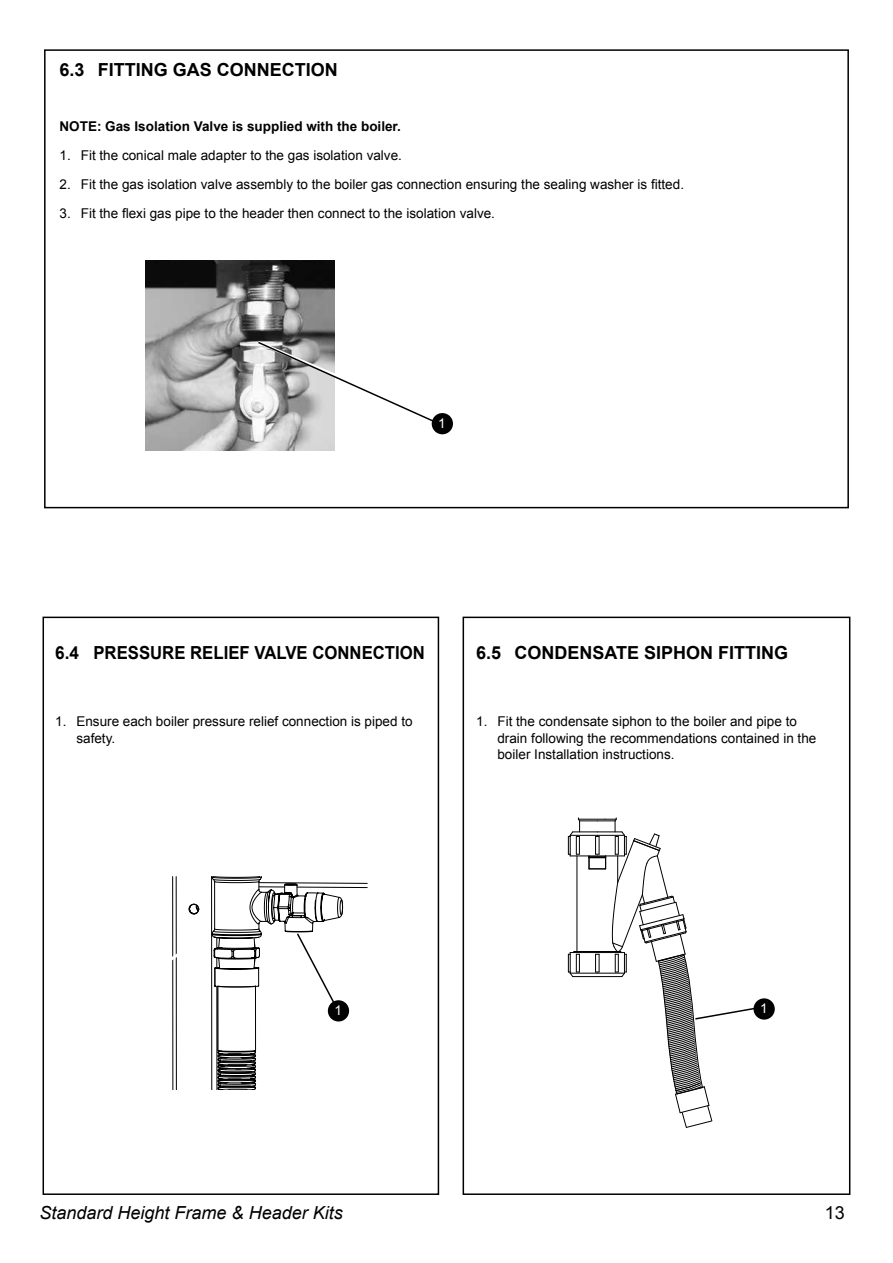
<style>
.page{position:relative;width:893px;height:1263px;background:#fff}
.page>*{position:absolute;margin:0;border:0;box-sizing:border-box;transform-origin:0 0}
.t1{font:700 18px "Arial";color:#000}
.t2{font:700 18px "Arial";color:#000;scale:.95 1}
.t3{font:italic 18px "Arial";color:#000}
.t4{font:18px "Arial";color:#000}
.t5{font:13.5px/16.2px "Arial";color:#000}
.t6{font:700 13.5px "Arial";color:#000}
.t7{font:13.5px "Arial";color:#fff}
</style>
<div class="page">
<img style="left:145px;top:260px;width:190px;height:191px">
<svg style="left:254px;top:338px;width:199px;height:105px"></svg>
<div style="left:432px;top:413px;width:21px;height:21px;background:#000;border-radius:50%"></div>
<div style="left:44px;top:49px;width:805px;height:459px;border:2px solid #000"></div>
<div style="left:43px;top:617px;width:396px;height:578px;border:2px solid #000"></div>
<div style="left:463px;top:617px;width:387px;height:578px;border:2px solid #000"></div>
<svg style="left:172px;top:876px;width:196px;height:214px"></svg>
<div style="left:328px;top:1000px;width:21px;height:21px;background:#000;border-radius:50%"></div>
<svg style="left:568px;top:818px;width:188px;height:310px"></svg>
<div style="left:753px;top:998px;width:22px;height:21px;background:#000;border-radius:50%"></div>
<h1 class="t1" style="left:60px;top:58px;width:280px">6.3 FITTING GAS CONNECTION</h1>
<p class="t6" style="left:60px;top:117px;width:343px">NOTE: Gas Isolation Valve is supplied with the boiler.</p>
<p class="t5" style="left:60px;top:147px;width:344px">1. Fit the conical male adapter to the gas isolation valve.</p>
<p class="t5" style="left:60px;top:176px;width:626px">2. Fit the gas isolation valve assembly to the boiler gas connection ensuring the sealing washer is fitted.</p>
<p class="t5" style="left:60px;top:205px;width:437px">3. Fit the flexi gas pipe to the header then connect to the isolation valve.</p>
<p class="t7" style="left:438px;top:414px;width:9px">1</p>
<h1 class="t2" style="left:55px;top:641px;width:391px">6.4 PRESSURE RELIEF VALVE CONNECTION</h1>
<p class="t5" style="left:76px;top:714px;width:338px;text-indent:-21px">1. Ensure each boiler pressure relief connection is piped to safety.</p>
<h1 class="t1" style="left:476px;top:641px;width:313px">6.5 CONDENSATE SIPHON FITTING</h1>
<p class="t5" style="left:497px;top:714px;width:320px;text-indent:-21px">1. Fit the condensate siphon to the boiler and pipe to drain following the recommendations contained in the boiler Installation instructions.</p>
<p class="t7" style="left:334px;top:1001px;width:9px">1</p>
<p class="t7" style="left:760px;top:999px;width:9px">1</p>
<h1 class="t3" style="left:40px;top:1201px;width:305px">Standard Height Frame &amp; Header Kits</h1>
<h1 class="t4" style="left:825px;top:1201px;width:22px">13</h1>
</div>
